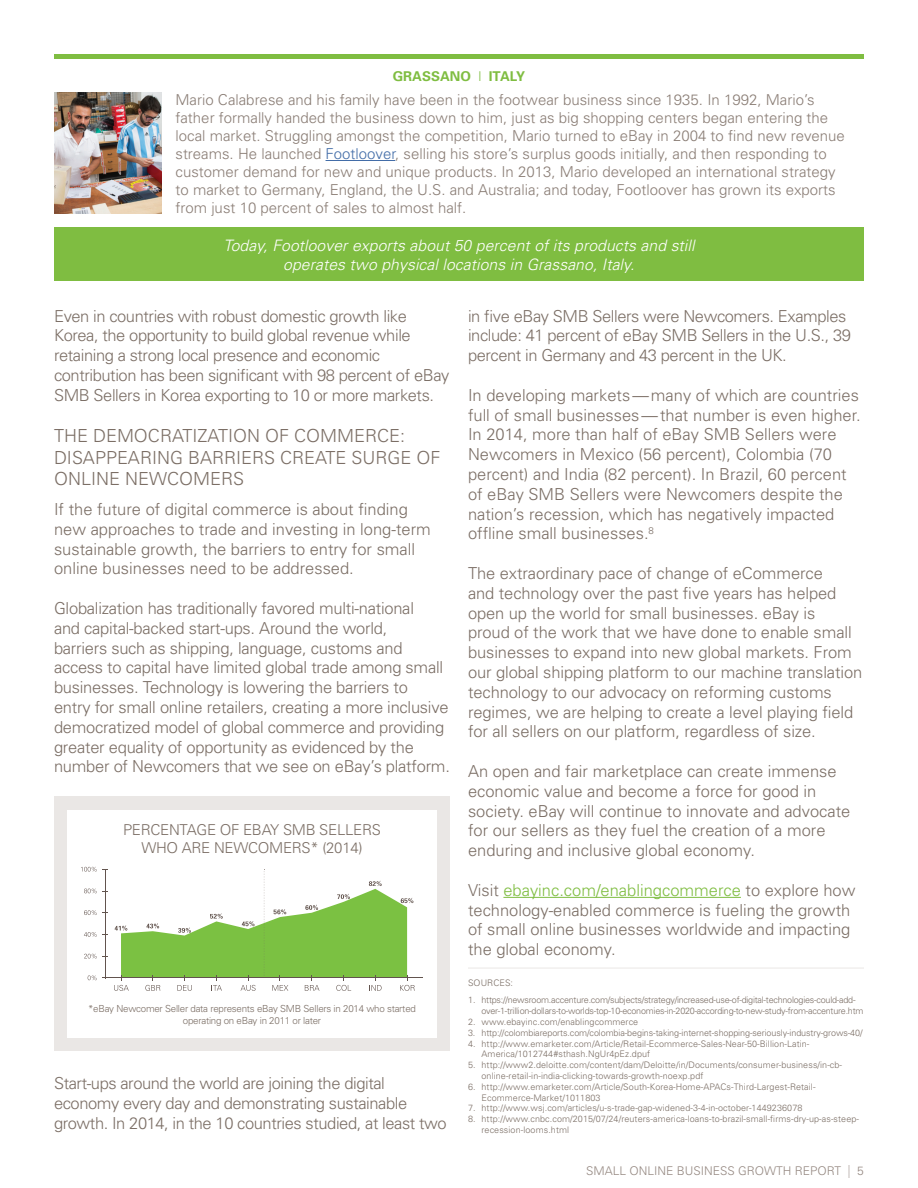
<style>
.page{position:relative;width:918px;height:1188px;background:#fff}
.page>*{position:absolute;margin:0;border:0;box-sizing:border-box;transform-origin:0 0}
.t1{font:300 18px/21.6px "Univers";color:#7b6e65}
.t2{font:300 16.5px/19.8px "Univers";letter-spacing:-.005em;color:#7b6e65}
.t3{font:300 16.5px/19.8px "Univers";letter-spacing:-.025em;color:#7b6e65}
.t4{font:italic 300 15.75px/18.9px "Univers";letter-spacing:.005em;color:#fff;text-align:center}
.t5{font:300 15px/18px "Univers";color:#8a7d75}
.t6{font:300 15px/18px "Univers";letter-spacing:-.02em;color:#7b6e65;text-align:center}
.t7{font:700 13.5px "Univers";color:#7fbd41}
.t8{font:300 12px "Univers";color:#958881}
.t9{font:300 9.75px/11.7px "Univers";letter-spacing:-.025em;color:#7b6e65;text-align:center}
.t10{font:300 9px/10.8px "Univers";letter-spacing:.01em;color:#7b6e65}
.t11{font:300 9px/10.8px "Univers";letter-spacing:-.025em;color:#7b6e65}
.t12{font:300 9px "Univers";letter-spacing:-.01em;color:#7b6e65}
.s1{font-weight:300}
.s2{color:#436da8}
.s3{color:#7fbd41}
.s4{font-size:18px;color:#b3a9a4}
</style>
<div class="page">
<hr style="left:503px;top:897px;width:238px;height:1px;background:#7fbd41">
<hr style="left:326px;top:160px;width:69px;height:1px;background:#436da8">
<hr style="left:54px;top:54px;width:810px;height:4px;background:#7fbd41">
<div style="left:54px;top:227px;width:810px;height:54px;background:#7fbd41"></div>
<img style="left:54px;top:92px;width:108px;height:122px">
<div style="left:54px;top:796px;width:396px;height:255px;background:#eae7e5"></div>
<div style="left:67px;top:810px;width:369px;height:227px;background:#fff"></div>
<svg style="left:88px;top:975px;width:9px;height:5px"></svg>
<hr style="left:105px;top:869px;width:1px;height:109px;background:#62544e">
<svg style="left:84px;top:954px;width:24px;height:5px"></svg>
<svg style="left:84px;top:932px;width:24px;height:5px"></svg>
<svg style="left:84px;top:910px;width:24px;height:5px"></svg>
<svg style="left:84px;top:889px;width:24px;height:4px"></svg>
<svg style="left:81px;top:867px;width:27px;height:5px"></svg>
<hr style="left:102px;top:978px;width:321px;height:1px;background:#62544e">
<svg style="left:114px;top:869px;width:301px;height:122px"></svg>
<hr style="left:468px;top:968px;width:396px;height:1px;background:#eae7e5">
<p class="t7" style="left:393px;top:67px;width:134px">GRASSANO <span class="s1">|</span> ITALY</p>
<p class="t5" style="left:176px;top:90px;width:671px">Mario Calabrese and his family have been in the footwear business since 1935. In 1992, Mario’s father formally handed the business down to him, just as big shopping centers began entering the local market. Struggling amongst the competition, Mario turned to eBay in 2004 to find new revenue streams. He launched <span class="s2">Footloover</span>, selling his store’s surplus goods initially, and then responding to customer demand for new and unique products. In 2013, Mario developed an international strategy to market to Germany, England, the U.S. and Australia; and today, Footloover has grown its exports from just 10 percent of sales to almost half.</p>
<p class="t4" style="left:223px;top:236px;width:473px">Today, Footloover exports about 50 percent of its products and still operates two physical locations in Grassano, Italy.</p>
<p class="t3" style="left:54px;top:305px;width:397px">Even in countries with robust domestic growth like Korea, the opportunity to build global revenue while retaining a strong local presence and economic contribution has been significant with 98 percent of eBay SMB Sellers in Korea exporting to 10 or more markets.</p>
<p class="t1" style="left:54px;top:425px;width:388px">THE DEMOCRATIZATION OF COMMERCE:<br>DISAPPEARING BARRIERS CREATE SURGE OF<br>ONLINE NEWCOMERS</p>
<p class="t2" style="left:54px;top:499px;width:378px">If the future of digital commerce is about finding new approaches to trade and investing in long-term sustainable growth, the barriers to entry for small online businesses need to be addressed.</p>
<p class="t2" style="left:54px;top:598px;width:398px">Globalization has traditionally favored multi-national<br>and capital-backed start-ups. Around the world,<br>barriers such as shipping, language, customs and access to capital have limited global trade among small businesses. Technology is lowering the barriers to<br>entry for small online retailers, creating a more inclusive democratized model of global commerce and providing greater equality of opportunity as evidenced by the number of Newcomers that we see on eBay’s platform.</p>
<p class="t6" style="left:123px;top:821px;width:259px">PERCENTAGE OF EBAY SMB SELLERS<br>WHO ARE NEWCOMERS* (2014)</p>
<p class="t9" style="left:88px;top:1003px;width:329px">*eBay Newcomer Seller data represents eBay SMB Sellers in 2014 who started operating on eBay in 2011 or later</p>
<p class="t3" style="left:54px;top:1073px;width:394px">Start-ups around the world are joining the digital economy every day and demonstrating sustainable growth. In 2014, in the 10 countries studied, at least two</p>
<p class="t3" style="left:468px;top:305px;width:385px">in five eBay SMB Sellers were Newcomers. Examples include: 41 percent of eBay SMB Sellers in the U.S., 39 percent in Germany and 43 percent in the UK.</p>
<p class="t2" style="left:468px;top:385px;width:394px">In developing markets—many of which are countries full of small businesses—that number is even higher.<br>In 2014, more than half of eBay SMB Sellers were Newcomers in Mexico (56 percent), Colombia (70 percent) and India (82 percent). In Brazil, 60 percent of eBay SMB Sellers were Newcomers despite the nation’s recession, which has negatively impacted offline small businesses.<sup>8</sup></p>
<p class="t2" style="left:468px;top:563px;width:396px">The extraordinary pace of change of eCommerce<br>and technology over the past five years has helped open up the world for small businesses. eBay is<br>proud of the work that we have done to enable small businesses to expand into new global markets. From our global shipping platform to our machine translation technology to our advocacy on reforming customs regimes, we are helping to create a level playing field for all sellers on our platform, regardless of size.</p>
<p class="t2" style="left:468px;top:761px;width:384px">An open and fair marketplace can create immense economic value and become a force for good in society. eBay will continue to innovate and advocate for our sellers as they fuel the creation of a more enduring and inclusive global economy.</p>
<p class="t2" style="left:468px;top:880px;width:389px">Visit <span class="s3">ebayinc.com/enablingcommerce</span> to explore how technology-enabled commerce is fueling the growth of small online businesses worldwide and impacting the global economy.</p>
<p class="t10" style="left:468px;top:977px;width:47px">SOURCES:</p>
<p class="t11" style="left:482px;top:994px;width:384px;text-indent:-14px">1. https://newsroom.accenture.com/subjects/strategy/increased-use-of-digital-technologies-could-add&shy;over-1-trillion-dollars-to-worlds-top-10-economies-in-2020-according-to-new-study-from-accenture.htm</p>
<p class="t10" style="left:468px;top:1016px;width:172px">2. www.ebayinc.com/enablingcommerce</p>
<p class="t12" style="left:468px;top:1027px;width:396px">3. http://colombiareports.com/colombia-begins-taking-internet-shopping-seriously-industry-grows-40/</p>
<p class="t10" style="left:482px;top:1038px;width:329px;text-indent:-14px">4. http://www.emarketer.com/Article/Retail-Ecommerce-Sales-Near-50-Billion-Latin-<br>America/1012744#sthash.NgUr4pEz.dpuf</p>
<p class="t10" style="left:482px;top:1059px;width:362px;text-indent:-14px">5. http://www2.deloitte.com/content/dam/Deloitte/in/Documents/consumer-business/in-cb&shy;online-retail-in-india-clicking-towards-growth-noexp.pdf</p>
<p class="t10" style="left:482px;top:1081px;width:336px;text-indent:-14px">6. http://www.emarketer.com/Article/South-Korea-Home-APACs-Third-Largest-Retail-<br>Ecommerce-Market/1011803</p>
<p class="t10" style="left:468px;top:1102px;width:336px">7. http://www.wsj.com/articles/u-s-trade-gap-widened-3-4-in-october-1449236078</p>
<p class="t10" style="left:482px;top:1113px;width:379px;text-indent:-14px">8. http://www.cnbc.com/2015/07/24/reuters-america-loans-to-brazil-small-firms-dry-up-as-steep&shy;recession-looms.html</p>
<p class="t8" style="left:586px;top:1164px;width:279px">SMALL ONLINE BUSINESS GROWTH REPORT <span class="s4">|</span> 5</p>
</div>
